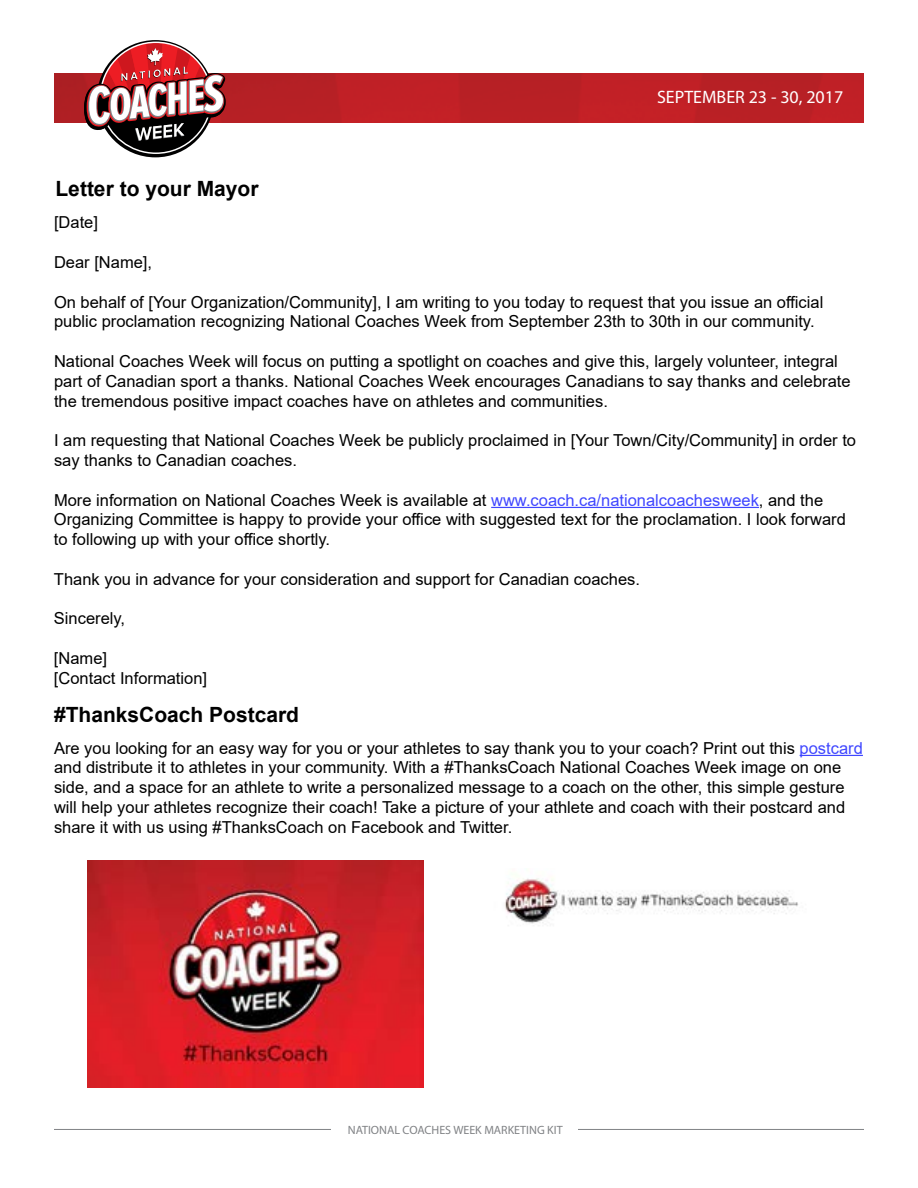
<style>
.page{position:relative;width:918px;height:1188px;background:#fff}
.page>*{position:absolute;margin:0;border:0;box-sizing:border-box;transform-origin:0 0}
.t1{font:700 21px "Arial";color:#000}
.t2{font:18px "Myriad Pro";color:#fff}
.t3{font:16.5px/19.8px "Arial";color:#000}
.t4{font:12px "Myriad Pro";color:#808285}
.s1{color:#4047ff}
</style>
<div class="page">
<img style="left:54px;top:73px;width:810px;height:50px">
<svg style="left:84px;top:41px;width:142px;height:114px"></svg>
<hr style="left:54px;top:1129px;width:810px;height:1px;background:#808285">
<div style="left:332px;top:1118px;width:246px;height:24px;background:#fff"></div>
<hr style="left:491px;top:507px;width:268px;height:1px;background:#4047ff">
<hr style="left:800px;top:755px;width:63px;height:1px;background:#4047ff">
<img style="left:88px;top:860px;width:336px;height:228px">
<img style="left:505px;top:878px;width:294px;height:46px">
<p class="t2" style="left:657px;top:86px;width:188px">SEPTEMBER 23 - 30, 2017</p>
<p class="t1" style="left:56px;top:173px;width:205px">Letter to your Mayor</p>
<p class="t3" style="left:54px;top:213px;width:46px">[Date]</p>
<p class="t3" style="left:54px;top:252px;width:100px">Dear [Name],</p>
<p class="t3" style="left:54px;top:292px;width:771px">On behalf of [Your Organization/Community], I am writing to you today to request that you issue an official public proclamation recognizing National Coaches Week from September 23th to 30th in our community.</p>
<p class="t3" style="left:54px;top:351px;width:798px">National Coaches Week will focus on putting a spotlight on coaches and give this, largely volunteer, integral part of Canadian sport a thanks. National Coaches Week encourages Canadians to say thanks and celebrate the tremendous positive impact coaches have on athletes and communities.</p>
<p class="t3" style="left:54px;top:430px;width:804px">I am requesting that National Coaches Week be publicly proclaimed in [Your Town/City/Community] in order to say thanks to Canadian coaches.</p>
<p class="t3" style="left:54px;top:490px;width:793px">More information on National Coaches Week is available at <span class="s1">www.coach.ca/nationalcoachesweek</span>, and the<br>Organizing Committee is happy to provide your office with suggested text for the proclamation. I look forward to following up with your office shortly.</p>
<p class="t3" style="left:54px;top:569px;width:588px">Thank you in advance for your consideration and support for Canadian coaches.</p>
<p class="t3" style="left:54px;top:609px;width:73px">Sincerely,</p>
<p class="t3" style="left:54px;top:648px;width:155px">[Name]<br>[Contact Information]</p>
<p class="t1" style="left:54px;top:699px;width:247px">#ThanksCoach Postcard</p>
<p class="t3" style="left:54px;top:738px;width:810px">Are you looking for an easy way for you or your athletes to say thank you to your coach? Print out this <span class="s1">postcard </span>and distribute it to athletes in your community. With a #ThanksCoach National Coaches Week image on one side, and a space for an athlete to write a personalized message to a coach on the other, this simple gesture will help your athletes recognize their coach! Take a picture of your athlete and coach with their postcard and share it with us using #ThanksCoach on Facebook and Twitter.</p>
<p class="t4" style="left:348px;top:1122px;width:216px">NATIONAL COACHES WEEK MARKETING KIT</p>
</div>
